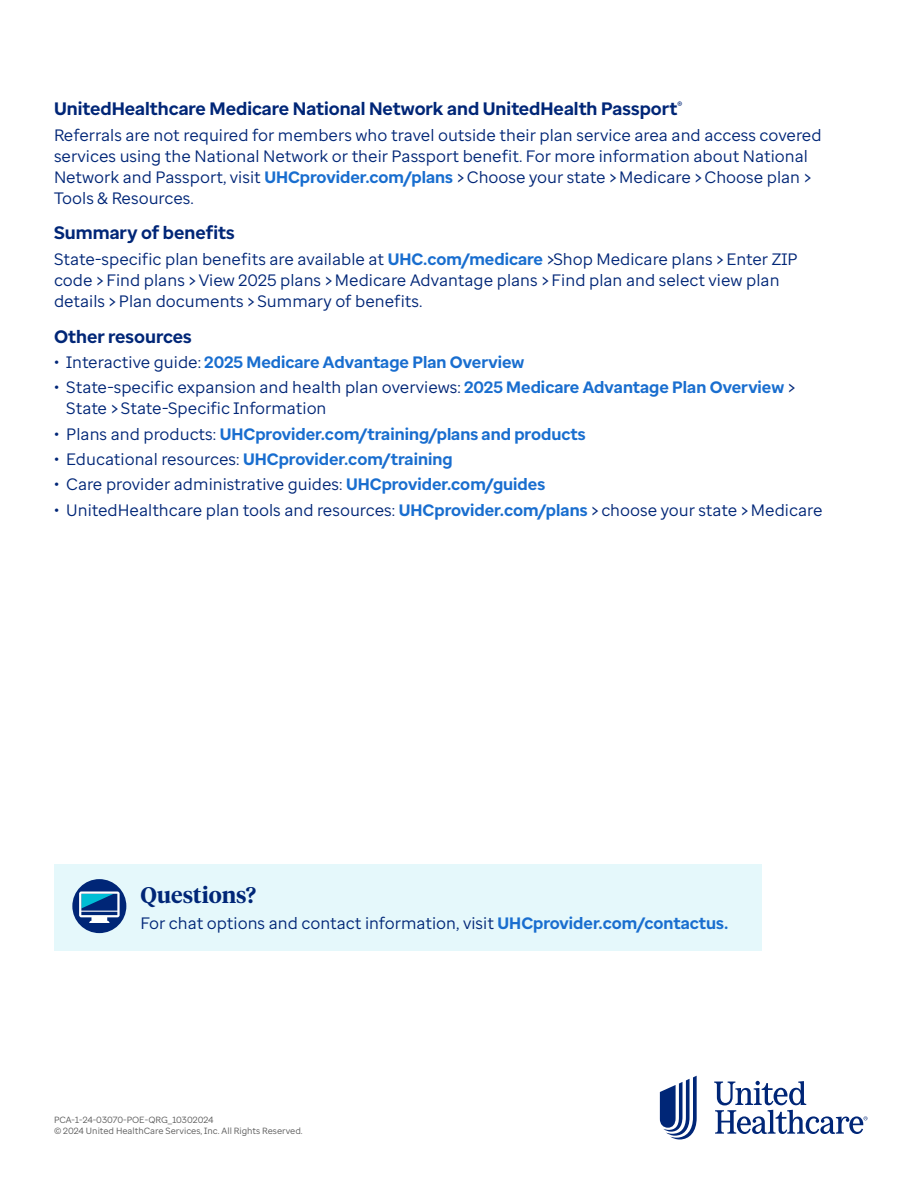
<style>
.page{position:relative;width:918px;height:1188px;background:#fff}
.page>*{position:absolute;margin:0;border:0;box-sizing:border-box;transform-origin:0 0}
.t1{font:600 22.5px "UHC Serif Headline";color:#002677}
.t2{font:700 18px "Enterprise Sans";color:#002677}
.t3{font:16.5px/21px "Enterprise Sans";color:#002677}
.t4{font:700 16.5px "Enterprise Sans";color:#196ecf}
.t5{font:9px/11.2px "Enterprise Sans";color:#5a5a5a}
.s1{font-weight:700;color:#196ecf}
.s2{font-weight:400;color:#002677}
</style>
<div class="page">
<svg style="left:660px;top:1076px;width:37px;height:64px"></svg>
<svg style="left:714px;top:1081px;width:153px;height:53px"></svg>
<div style="left:54px;top:864px;width:707px;height:86px;background:#e5f8fb"></div>
<div style="left:72px;top:879px;width:54px;height:54px;background:#002677;border-radius:50%"></div>
<svg style="left:79px;top:891px;width:41px;height:32px"></svg>
<p class="t2" style="left:54px;top:97px;width:630px">UnitedHealthcare Medicare National Network and UnitedHealth Passport<sup>®</sup></p>
<p class="t3" style="left:54px;top:124px;width:769px">Referrals are not required for members who travel outside their plan service area and access covered services using the National Network or their Passport benefit. For more information about National Network and Passport, visit <span class="s1">UHCprovider.com/plans</span> &gt; Choose your state &gt; Medicare &gt; Choose plan &gt; Tools &amp; Resources.</p>
<p class="t2" style="left:54px;top:221px;width:182px">Summary of benefits</p>
<p class="t3" style="left:54px;top:248px;width:745px">State-specific plan benefits are available at <span class="s1">UHC.com/medicare</span> &gt;Shop Medicare plans &gt; Enter ZIP code &gt; Find plans &gt; View 2025 plans &gt; Medicare Advantage plans &gt; Find plan and select view plan details &gt; Plan documents &gt; Summary of benefits.</p>
<p class="t2" style="left:54px;top:324px;width:139px">Other resources</p>
<p class="t4" style="left:54px;top:351px;width:472px"><span class="s2">• Interactive guide:</span> 2025 Medicare Advantage Plan Overview</p>
<p class="t3" style="left:66px;top:377px;width:730px;text-indent:-12px">• State-specific expansion and health plan overviews: <span class="s1">2025 Medicare Advantage Plan Overview</span> &gt;<br>State &gt; State-Specific Information</p>
<p class="t4" style="left:54px;top:423px;width:533px"><span class="s2">• Plans and products:</span> UHCprovider.com/training/plans and products</p>
<p class="t4" style="left:54px;top:448px;width:400px"><span class="s2">• Educational resources:</span> UHCprovider.com/training</p>
<p class="t3" style="left:54px;top:474px;width:493px">• Care provider administrative guides: <span class="s1">UHCprovider.com/guides</span></p>
<p class="t3" style="left:54px;top:499px;width:770px">• UnitedHealthcare plan tools and resources: <span class="s1">UHCprovider.com/plans</span> &gt; choose your state &gt; Medicare</p>
<h1 class="t1" style="left:140px;top:880px;width:117px">Questions?</h1>
<p class="t3" style="left:140px;top:912px;width:590px">For chat options and contact information, visit <span class="s1">UHCprovider.com/contactus.</span></p>
<p class="t5" style="left:54px;top:1114px;width:250px">PCA-1-24-03070-POE-QRG_10302024<br>© 2024 United HealthCare Services, Inc. All Rights Reserved.</p>
</div>
